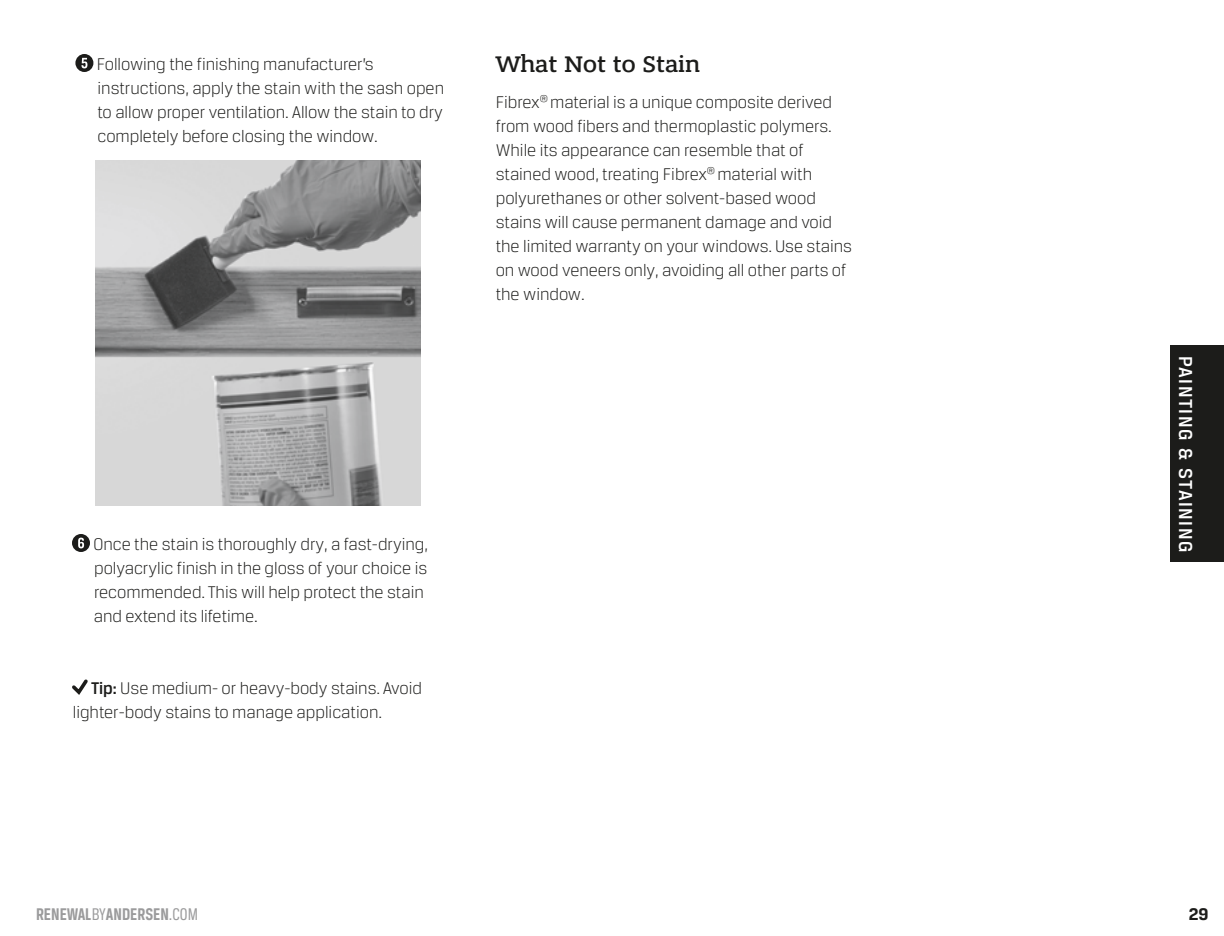
<style>
.page{position:relative;width:1224px;height:936px;background:#fff}
.page>*{position:absolute;margin:0;border:0;box-sizing:border-box;transform-origin:0 0}
.t1{font:500 24px "Bandera Pro";color:#1c1c1a}
.t2{font:500 20px "Breuer Text";letter-spacing:.08em;color:#fff}
.t3{font:300 18px/24px "Breuer Text";color:#1c1c1a}
.t4{font:700 18px "Breuer Condensed";color:#9b9b9c}
.t5{font:700 18px "Breuer Text";color:#1c1c1a}
.s1{font-weight:500}
.s2{font-weight:400}
</style>
<div class="page">
<div style="left:75px;top:54px;width:18px;height:18px;background:#1c1c1a;border-radius:50%"></div>
<svg style="left:81px;top:58px;width:6px;height:10px"></svg>
<img style="left:95px;top:160px;width:326px;height:346px">
<div style="left:72px;top:534px;width:18px;height:18px;background:#1c1c1a;border-radius:50%"></div>
<svg style="left:78px;top:538px;width:6px;height:10px"></svg>
<svg style="left:72px;top:679px;width:16px;height:16px"></svg>
<div style="left:1170px;top:345px;width:54px;height:217px;background:#1c1c1a"></div>
<p class="t3" style="left:97px;top:52px;width:349px">Following the finishing manufacturer’s instructions, apply the stain with the sash open to allow proper ventilation. Allow the stain to dry completely before closing the window.</p>
<h1 class="t1" style="left:496px;top:49px;width:206px">What Not to Stain</h1>
<p class="t3" style="left:496px;top:90px;width:358px">Fibrex<sup>®</sup> material is a unique composite derived from wood fibers and thermoplastic polymers.<br>While its appearance can resemble that of stained wood, treating Fibrex<sup>®</sup> material with polyurethanes or other solvent-based wood stains will cause permanent damage and void the limited warranty on your windows. Use stains on wood veneers only, avoiding all other parts of the window.</p>
<p class="t3" style="left:93px;top:532px;width:336px">Once the stain is thoroughly dry, a fast-drying, polyacrylic finish in the gloss of your choice is recommended. This will help protect the stain and extend its lifetime.</p>
<p class="t3" style="left:73px;top:676px;width:351px;text-indent:18px"><span class="s1">Tip:</span> Use medium- or heavy-body stains. Avoid lighter-body stains to manage application.</p>
<p class="t2" style="left:1197px;top:356px;width:198px;rotate:90deg">PAINTING &amp; STAINING</p>
<p class="t4" style="left:36px;top:904px;width:164px">RENEWAL<span class="s2">BY</span>ANDERSEN<span class="s2">.COM</span></p>
<p class="t5" style="left:1189px;top:904px;width:21px">29</p>
</div>
